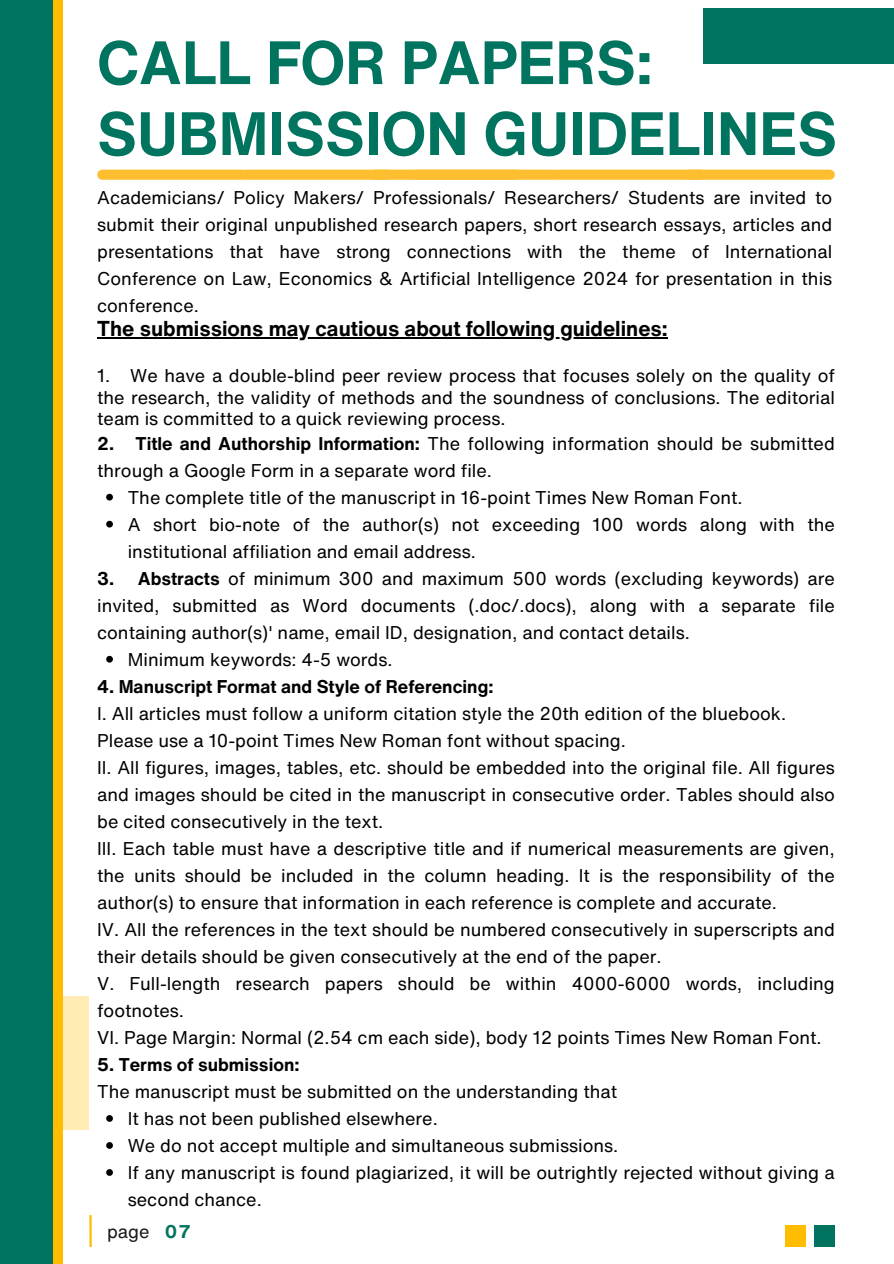
<style>
.page{position:relative;width:894px;height:1264px;background:#fff}
.page>*{position:absolute;margin:0;border:0;box-sizing:border-box;transform-origin:0 0}
.t1{font:700 60px/70.8px "Helvetica Now Text";color:#00745f}
.t2{font:700 21px "Helvetica Now Text";color:#000}
.t3{font:18px/27px "Helvetica Now Text";color:#000;text-align:justify}
.t4{font:700 18px "Helvetica Now Text";color:#000}
.t5{font:18px "Helvetica Now Text";color:#191717}
.t6{font:700 18px "Helvetica Now Text";color:#00745f}
.s1{font-weight:700}
</style>
<div class="page">
<div style="left:703px;top:8px;width:190px;height:56px;background:#00745f"></div>
<div style="left:0;top:995px;width:89px;height:134px;background:#ffebb3"></div>
<hr style="left:97px;top:337px;width:570px;height:1px;background:#000">
<svg style="left:106px;top:494px;width:7px;height:6px"></svg>
<svg style="left:106px;top:521px;width:7px;height:6px"></svg>
<svg style="left:106px;top:656px;width:7px;height:6px"></svg>
<svg style="left:106px;top:1115px;width:7px;height:6px"></svg>
<svg style="left:106px;top:1142px;width:7px;height:6px"></svg>
<svg style="left:106px;top:1169px;width:7px;height:6px"></svg>
<div style="left:0;top:0;width:63px;height:1263px;background:#ffbc00"></div>
<div style="left:0;top:0;width:53px;height:1263px;background:#00745f"></div>
<hr style="left:89px;top:1214px;width:3px;height:32px;background:#ffbc00">
<div style="left:102px;top:170px;width:141px;height:10px;background:#fdbf30"></div>
<div style="left:246px;top:170px;width:140px;height:10px;background:#fdbf30"></div>
<div style="left:375px;top:170px;width:140px;height:10px;background:#fdbf30"></div>
<div style="left:416px;top:170px;width:141px;height:10px;background:#fdbf30"></div>
<div style="left:559px;top:170px;width:141px;height:10px;background:#fdbf30"></div>
<div style="left:688px;top:170px;width:141px;height:10px;background:#fdbf30"></div>
<div style="left:785px;top:1225px;width:20px;height:21px;background:#ffbc00"></div>
<div style="left:814px;top:1225px;width:20px;height:21px;background:#00745f"></div>
<p class="t1" style="left:97px;top:26px;width:741px">CALL FOR PAPERS:<br>SUBMISSION GUIDELINES</p>
<p class="t3" style="left:97px;top:183px;width:736px">Academicians/ Policy Makers/ Professionals/ Researchers/ Students are invited to submit their original unpublished research papers, short research essays, articles and presentations that have strong connections with the theme of International Conference on Law, Economics &amp; Artificial Intelligence 2024 for presentation in this conference.</p>
<h1 class="t2" style="left:97px;top:313px;width:572px">The submissions may cautious about following guidelines:</h1>
<p class="t3" style="left:97px;top:365px;width:739px;line-height:21.3px">1. We have a double-blind peer review process that focuses solely on the quality of the research, the validity of methods and the soundness of conclusions. The editorial team is committed to a quick reviewing process.</p>
<h2 class="t3" style="left:97px;top:429px;width:739px"><span class="s1">2. Title and Authorship Information:</span> The following information should be submitted through a Google Form in a separate word file.</h2>
<p class="t3" style="left:128px;top:483px;width:616px">The complete title of the manuscript in 16-point Times New Roman Font.</p>
<p class="t3" style="left:128px;top:510px;width:708px">A short bio-note of the author(s) not exceeding 100 words along with the institutional affiliation and email address.</p>
<p class="t3" style="left:97px;top:564px;width:739px"><span class="s1">3. Abstracts</span> of minimum 300 and maximum 500 words (excluding keywords) are invited, submitted as Word documents (.doc/.docs), along with a separate file containing author(s)' name, email ID, designation, and contact details.</p>
<p class="t3" style="left:128px;top:645px;width:266px">Minimum keywords: 4-5 words.</p>
<p class="t4" style="left:97px;top:673px;width:398px">4. Manuscript Format and Style of Referencing:</p>
<p class="t3" style="left:97px;top:699px;width:690px">I. All articles must follow a uniform citation style the 20th edition of the bluebook.</p>
<p class="t3" style="left:97px;top:726px;width:530px">Please use a 10-point Times New Roman font without spacing.</p>
<p class="t3" style="left:97px;top:753px;width:739px">II. All figures, images, tables, etc. should be embedded into the original file. All figures and images should be cited in the manuscript in consecutive order. Tables should also be cited consecutively in the text.</p>
<p class="t3" style="left:97px;top:834px;width:739px">III. Each table must have a descriptive title and if numerical measurements are given, the units should be included in the column heading. It is the responsibility of the author(s) to ensure that information in each reference is complete and accurate.</p>
<p class="t3" style="left:97px;top:915px;width:739px">IV. All the references in the text should be numbered consecutively in superscripts and their details should be given consecutively at the end of the paper.</p>
<p class="t3" style="left:97px;top:969px;width:739px">V. Full-length research papers should be within 4000-6000 words, including footnotes.</p>
<p class="t3" style="left:97px;top:1023px;width:725px">VI. Page Margin: Normal (2.54 cm each side), body 12 points Times New Roman Font.</p>
<p class="t4" style="left:97px;top:1051px;width:204px">5. Terms of submission:</p>
<p class="t3" style="left:97px;top:1077px;width:521px">The manuscript must be submitted on the understanding that</p>
<p class="t3" style="left:128px;top:1104px;width:311px">It has not been published elsewhere.</p>
<p class="t3" style="left:128px;top:1131px;width:492px">We do not accept multiple and simultaneous submissions.</p>
<p class="t3" style="left:128px;top:1158px;width:708px">If any manuscript is found plagiarized, it will be outrightly rejected without giving a second chance.</p>
<p class="t5" style="left:107px;top:1217px;width:44px">page</p>
<p class="t6" style="left:165px;top:1217px;width:27px">07</p>
</div>
